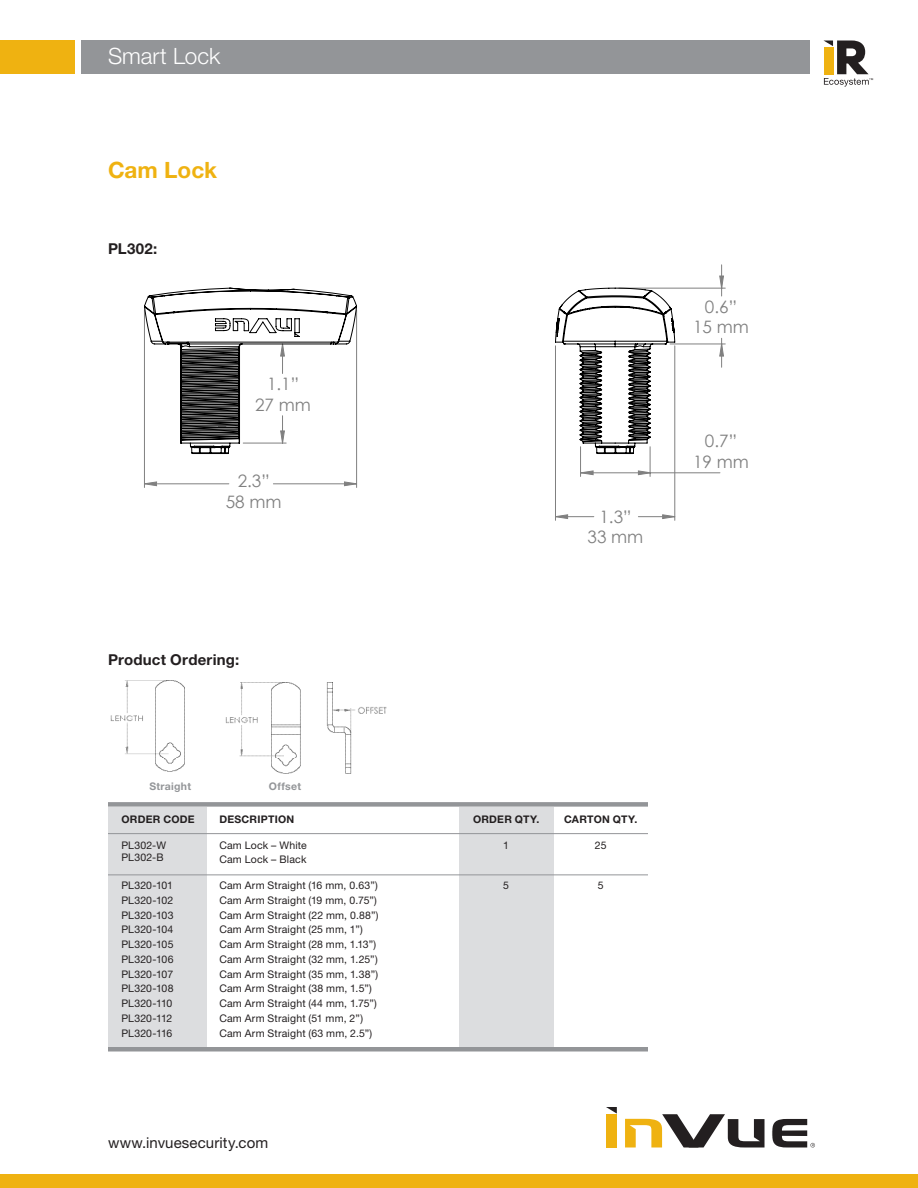
<style>
.page{position:relative;width:918px;height:1188px;background:#fff}
.page>*{position:absolute;margin:0;border:0;box-sizing:border-box;transform-origin:0 0}
.t1{font:300 22.5px "Helvetica Neue LT Std";color:#fff}
.t2{font:700 22.5px "Helvetica Neue LT Std";color:#efb211}
.t3{font:17.1px/20.5px "Century Gothic";color:#808080;text-align:center}
.t4{font:700 15px "Helvetica Neue LT Std";letter-spacing:.015em;color:#231f20}
.t5{font:15px "Helvetica Neue LT Std";letter-spacing:.005em;color:#231f20}
.t6{font:10.5px "Helvetica Neue LT Std";letter-spacing:.015em;color:#231f20}
.t7{font:700 10.5px "Helvetica Neue LT Std";letter-spacing:.025em;color:#231f20}
.t8{font:700 10.5px "Helvetica Neue LT Std";letter-spacing:.03em;color:#939598}
</style>
<div class="page">
<div style="left:606px;top:1114px;width:11px;height:33px;background:#efb211"></div>
<svg style="left:625px;top:1114px;width:140px;height:33px"></svg>
<svg style="left:606px;top:1107px;width:11px;height:7px"></svg>
<svg style="left:772px;top:1119px;width:43px;height:29px"></svg>
<div style="left:0;top:1174px;width:918px;height:14px;background:#efb211"></div>
<div style="left:81px;top:40px;width:729px;height:34px;background:#939598"></div>
<div style="left:0;top:40px;width:74px;height:34px;background:#efb211"></div>
<svg style="left:824px;top:40px;width:49px;height:47px"></svg>
<hr style="left:144px;top:310px;width:1px;height:177px;background:#808080">
<hr style="left:356px;top:310px;width:1px;height:177px;background:#808080">
<hr style="left:670px;top:344px;width:55px;height:1px;background:#808080">
<hr style="left:619px;top:288px;width:106px;height:1px;background:#808080">
<hr style="left:555px;top:346px;width:1px;height:174px;background:#808080">
<hr style="left:674px;top:346px;width:1px;height:174px;background:#808080">
<svg style="left:145px;top:276px;width:578px;height:210px"></svg>
<svg style="left:556px;top:514px;width:120px;height:5px"></svg>
<svg style="left:144px;top:287px;width:214px;height:168px"></svg>
<svg style="left:555px;top:287px;width:121px;height:189px"></svg>
<div style="left:108px;top:807px;width:98px;height:241px;background:#dcdddf"></div>
<div style="left:459px;top:807px;width:95px;height:241px;background:#dcdddf"></div>
<div style="left:108px;top:802px;width:540px;height:5px;background:#939598"></div>
<hr style="left:108px;top:833px;width:540px;height:1px;background:#939598">
<hr style="left:108px;top:874px;width:540px;height:1px;background:#939598">
<div style="left:108px;top:1047px;width:540px;height:5px;background:#939598"></div>
<img style="left:110px;top:680px;width:277px;height:94px">
<p class="t1" style="left:108px;top:42px;width:114px">Smart Lock</p>
<p class="t2" style="left:108px;top:156px;width:111px">Cam Lock</p>
<p class="t4" style="left:108px;top:240px;width:51px">PL302:</p>
<p class="t3" style="left:255px;top:373px;width:57px">1.1”<br>27 mm</p>
<p class="t3" style="left:226px;top:471px;width:57px">2.3”<br>58 mm</p>
<p class="t4" style="left:108px;top:651px;width:133px">Product Ordering:</p>
<p class="t3" style="left:588px;top:506px;width:57px">1.3”<br>33 mm</p>
<p class="t8" style="left:149px;top:780px;width:43px">Straight</p>
<p class="t8" style="left:269px;top:780px;width:34px">Offset</p>
<p class="t7" style="left:122px;top:813px;width:75px">ORDER CODE</p>
<p class="t6" style="left:122px;top:839px;width:46px">PL302-W</p>
<p class="t6" style="left:122px;top:851px;width:44px">PL302-B</p>
<p class="t6" style="left:122px;top:879px;width:53px">PL320-101</p>
<p class="t6" style="left:122px;top:894px;width:53px">PL320-102</p>
<p class="t6" style="left:122px;top:909px;width:54px">PL320-103</p>
<p class="t6" style="left:122px;top:923px;width:53px">PL320-104</p>
<p class="t6" style="left:122px;top:938px;width:54px">PL320-105</p>
<p class="t6" style="left:122px;top:953px;width:54px">PL320-106</p>
<p class="t6" style="left:122px;top:968px;width:53px">PL320-107</p>
<p class="t6" style="left:122px;top:982px;width:54px">PL320-108</p>
<p class="t6" style="left:122px;top:997px;width:52px">PL320-110</p>
<p class="t6" style="left:122px;top:1012px;width:52px">PL320-112</p>
<p class="t6" style="left:122px;top:1027px;width:52px">PL320-116</p>
<p class="t7" style="left:219px;top:813px;width:76px">DESCRIPTION</p>
<p class="t7" style="left:473px;top:813px;width:68px">ORDER QTY.</p>
<p class="t7" style="left:564px;top:813px;width:75px">CARTON QTY.</p>
<p class="t6" style="left:595px;top:839px;width:13px">25</p>
<p class="t6" style="left:598px;top:879px;width:7px">5</p>
<p class="t6" style="left:219px;top:839px;width:89px">Cam Lock – White</p>
<p class="t6" style="left:219px;top:853px;width:89px">Cam Lock – Black</p>
<p class="t6" style="left:219px;top:879px;width:160px">Cam Arm Straight (16 mm, 0.63”)</p>
<p class="t6" style="left:219px;top:894px;width:159px">Cam Arm Straight (19 mm, 0.75”)</p>
<p class="t6" style="left:219px;top:909px;width:161px">Cam Arm Straight (22 mm, 0.88”)</p>
<p class="t6" style="left:219px;top:923px;width:145px">Cam Arm Straight (25 mm, 1”)</p>
<p class="t6" style="left:219px;top:938px;width:158px">Cam Arm Straight (28 mm, 1.13”)</p>
<p class="t6" style="left:219px;top:953px;width:160px">Cam Arm Straight (32 mm, 1.25”)</p>
<p class="t6" style="left:219px;top:968px;width:160px">Cam Arm Straight (35 mm, 1.38”)</p>
<p class="t6" style="left:219px;top:982px;width:154px">Cam Arm Straight (38 mm, 1.5”)</p>
<p class="t6" style="left:219px;top:997px;width:159px">Cam Arm Straight (44 mm, 1.75”)</p>
<p class="t6" style="left:219px;top:1012px;width:145px">Cam Arm Straight (51 mm, 2”)</p>
<p class="t6" style="left:219px;top:1027px;width:154px">Cam Arm Straight (63 mm, 2.5”)</p>
<p class="t6" style="left:503px;top:839px;width:7px">1</p>
<p class="t6" style="left:503px;top:879px;width:7px">5</p>
<p class="t5" style="left:108px;top:1133px;width:162px">www.invuesecurity.com</p>
<p class="t3" style="left:693px;top:296px;width:57px">0.6”<br>15 mm</p>
<p class="t3" style="left:693px;top:430px;width:57px">0.7”<br>19 mm</p>
</div>
